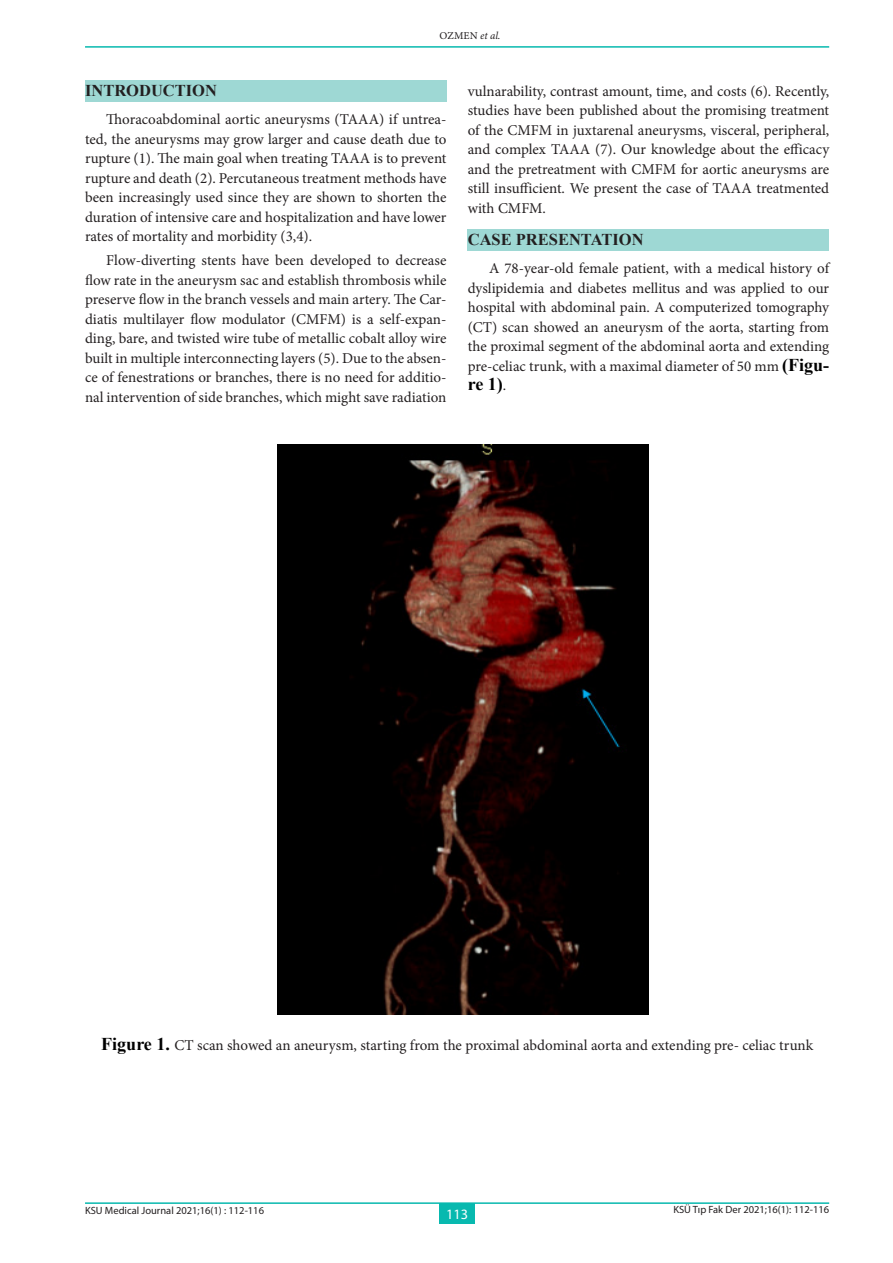
<style>
.page{position:relative;width:893px;height:1263px;background:#fff}
.page>*{position:absolute;margin:0;border:0;box-sizing:border-box;transform-origin:0 0}
.düzyazı{font:700 18px "Times New Roman";color:#000}
._1__baslık{font:700 16.5px "Times New Roman";color:#231f20}
.düzyazı-2{font:15px/19.5px "Minion Pro";color:#231f20;text-align:justify}
.t1{font:14.4px "Myriad Pro";color:#fff}
.t2{font:10.5px "Myriad Pro";color:#231f20}
.t3{font:10.5px "Minion Variable Concept";letter-spacing:.005em;color:#231f20}
.s1{font-style:italic}
.s2{font-family:"Times New Roman";font-weight:700;font-size:18px;color:#000}
.s3{font-family:"Minion Pro";font-weight:400;font-size:15px;color:#231f20}
</style>
<div class="page">
<hr style="left:85px;top:46px;width:744px;height:2px;background:#08b9af">
<hr style="left:85px;top:1202px;width:744px;height:2px;background:#08b9af">
<div style="left:440px;top:1204px;width:35px;height:19px;background:#08b9af"></div>
<div style="left:85px;top:81px;width:361px;height:21px;background:#9ed8d4"></div>
<div style="left:468px;top:230px;width:361px;height:21px;background:#9ed8d4"></div>
<img style="left:277px;top:445px;width:371px;height:569px">
<p class="t3" style="left:439px;top:29px;width:62px">OZMEN <span class="s1">et al.</span></p>
<p class="_1__baslık" style="left:85px;top:79px;width:134px">INTRODUCTION</p>
<p class="düzyazı-2" style="left:85px;top:110px;width:363px;text-indent:21px">Thoracoabdominal aortic aneurysms (TAAA) if untrea&shy;ted, the aneurysms may grow larger and cause death due to rupture (1). The main goal when treating TAAA is to prevent rupture and death (2). Percutaneous treatment methods have been increasingly used since they are shown to shorten the duration of intensive care and hospitalization and have lower rates of mortality and morbidity (3,4).</p>
<p class="düzyazı-2" style="left:85px;top:251px;width:363px;text-indent:21px">Flow-diverting stents have been developed to decrease flow rate in the aneurysm sac and establish thrombosis while preserve flow in the branch vessels and main artery. The Car&shy;diatis multilayer flow modulator (CMFM) is a self-expan&shy;ding, bare, and twisted wire tube of metallic cobalt alloy wire built in multiple interconnecting layers (5). Due to the absen&shy;ce of fenestrations or branches, there is no need for additio&shy;nal intervention of side branches, which might save radiation</p>
<p class="düzyazı-2" style="left:468px;top:81px;width:363px">vulnarability, contrast amount, time, and costs (6). Recently, studies have been published about the promising treatment of the CMFM in juxtarenal aneurysms, visceral, peripheral, and complex TAAA (7). Our knowledge about the efficacy and the pretreatment with CMFM for aortic aneurysms are still insufficient. We present the case of TAAA treatmented with CMFM.</p>
<p class="_1__baslık" style="left:468px;top:228px;width:177px">CASE PRESENTATION</p>
<p class="düzyazı-2" style="left:468px;top:259px;width:363px;text-indent:21px">A 78-year-old female patient, with a medical history of dyslipidemia and diabetes mellitus and was applied to our hospital with abdominal pain. A computerized tomography (CT) scan showed an aneurysm of the aorta, starting from the proximal segment of the abdominal aorta and extending pre-celiac trunk, with a maximal diameter of 50 mm <span class="s2">(Figu-</span></p>
<p class="düzyazı" style="left:468px;top:372px;width:40px">re 1)<span class="s3">.</span></p>
<p class="düzyazı-2" style="left:101px;top:1036px;width:713px"><span class="s2">Figure 1.</span> CT scan showed an aneurysm, starting from the proximal abdominal aorta and extending pre- celiac trunk</p>
<p class="t2" style="left:85px;top:1203px;width:181px">KSU Medical Journal 2021;16(1) : 112-116</p>
<p class="t1" style="left:446px;top:1206px;width:24px">113</p>
<p class="t2" style="left:673px;top:1203px;width:157px">KSÜ Tıp Fak Der 2021;16(1): 112-116</p>
</div>
